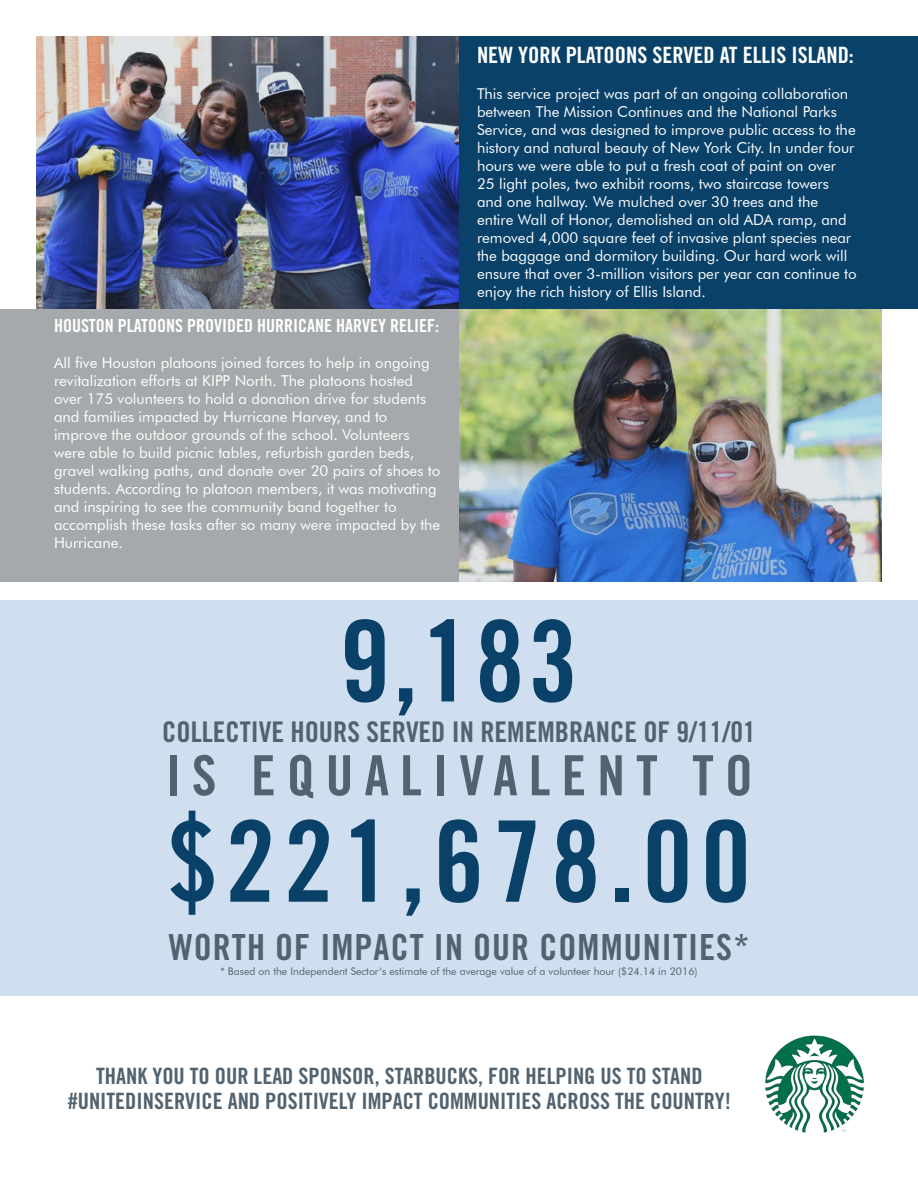
<style>
.page{position:relative;width:918px;height:1188px;background:#fff}
.page>*{position:absolute;margin:0;border:0;box-sizing:border-box;transform-origin:0 0}
.t1{font:112.5px "Trade Gothic LT Std Bd Cn 20";letter-spacing:.075em;color:#094169}
.t2{font:55.5px "Trade Gothic LT Std Bd Cn 20";letter-spacing:.2em;color:#52626f}
.t3{font:36px "Trade Gothic LT Std Bd Cn 20";letter-spacing:.03em;color:#52626f}
.t4{font:28.5px "Trade Gothic LT Std Bd Cn 20";color:#52626f}
.t5{font:22.5px/25.5px "Trade Gothic LT Std Bd Cn 20";color:#52626f;text-align:center}
.t6{font:22.5px "Trade Gothic LT Std Bd Cn 20";color:#fff}
.t7{font:18px "Trade Gothic LT Std Bd Cn 20";color:#fff}
.t8{font:15px/18px "Futura BT";color:#fff}
.t9{font:10.5px "Futura BT";color:#52626f}
</style>
<div class="page">
<div style="left:459px;top:37px;width:459px;height:272px;background:#094169"></div>
<div style="left:0;top:309px;width:459px;height:272px;background:#a5a9ab"></div>
<img style="left:36px;top:37px;width:423px;height:272px">
<img style="left:459px;top:309px;width:423px;height:272px">
<div style="left:0;top:601px;width:918px;height:395px;background:#d0dfef"></div>
<img style="left:765px;top:1035px;width:99px;height:98px">
<p class="t7" style="left:54px;top:315px;width:387px">HOUSTON PLATOONS PROVIDED HURRICANE HARVEY RELIEF:</p>
<p class="t8" style="left:54px;top:353px;width:388px">All five Houston platoons joined forces to help in ongoing revitalization efforts at KIPP North. The platoons hosted over 175 volunteers to hold a donation drive for students and families impacted by Hurricane Harvey, and to improve the outdoor grounds of the school. Volunteers were able to build picnic tables, refurbish garden beds, gravel walking paths, and donate over 20 pairs of shoes to students. According to platoon members, it was motivating and inspiring to see the community band together to accomplish these tasks after so many were impacted by the Hurricane.</p>
<p class="t6" style="left:477px;top:41px;width:378px">NEW YORK PLATOONS SERVED AT ELLIS ISLAND:</p>
<p class="t8" style="left:477px;top:85px;width:381px">This service project was part of an ongoing collaboration between The Mission Continues and the National Parks Service, and was designed to improve public access to the history and natural beauty of New York City. In under four hours we were able to put a fresh coat of paint on over 25 light poles, two exhibit rooms, two staircase towers and one hallway. We mulched over 30 trees and the entire Wall of Honor, demolished an old ADA ramp, and removed 4,000 square feet of invasive plant species near the baggage and dormitory building. Our hard work will ensure that over 3-million visitors per year can continue to enjoy the rich history of Ellis Island.</p>
<p class="t1" style="left:340px;top:593px;width:240px">9,183</p>
<p class="t4" style="left:162px;top:715px;width:595px">COLLECTIVE HOURS SERVED IN REMEMBRANCE OF 9/11/01</p>
<p class="t2" style="left:165px;top:742px;width:589px">IS EQUALIVALENT TO</p>
<p class="t1" style="left:167px;top:793px;width:585px">$221,678.00</p>
<p class="t3" style="left:169px;top:926px;width:582px">WORTH OF IMPACT IN OUR COMMUNITIES*</p>
<p class="t9" style="left:220px;top:965px;width:479px">* Based on the Independent Sector’s estimate of the average value of a volunteer hour ($24.14 in 2016)</p>
<p class="t5" style="left:68px;top:1063px;width:665px">THANK YOU TO OUR LEAD SPONSOR, STARBUCKS, FOR HELPING US TO STAND #UNITEDINSERVICE AND POSITIVELY IMPACT COMMUNITIES ACROSS THE COUNTRY!</p>
</div>
